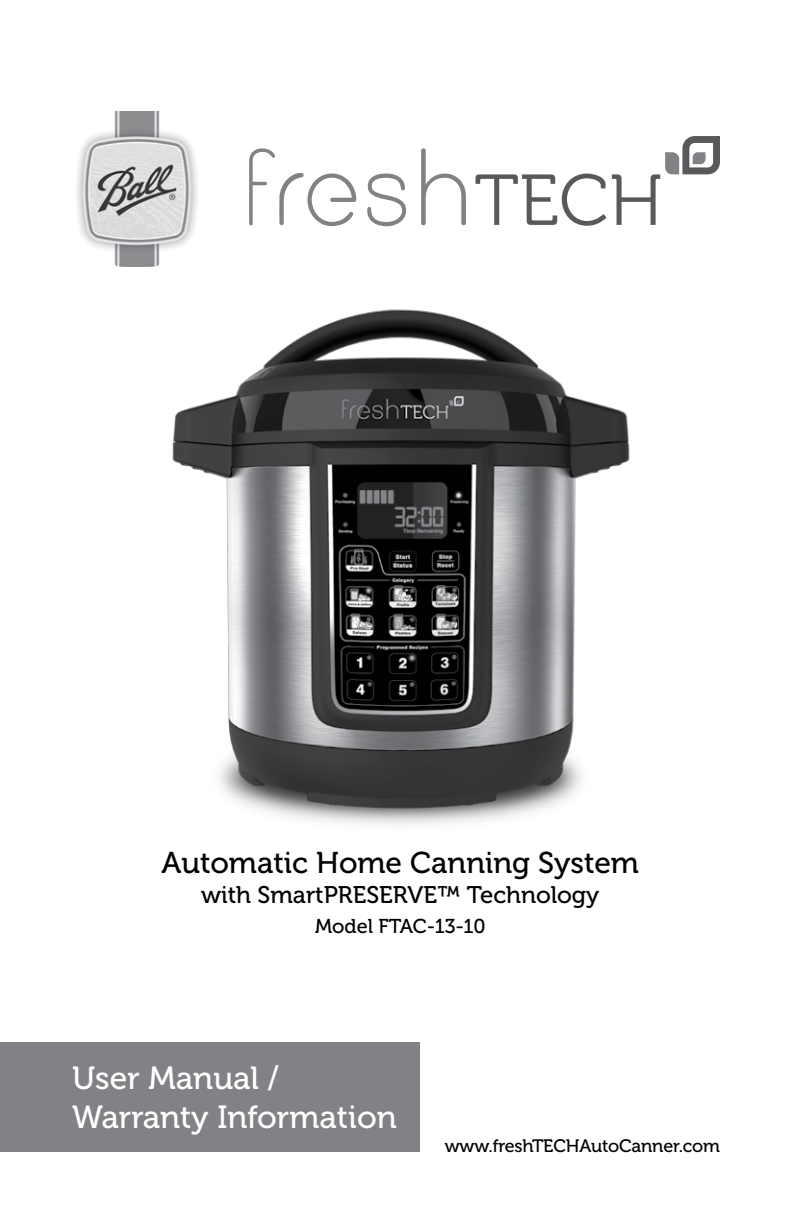
<style>
.page{position:relative;width:792px;height:1224px;background:#fff}
.page>*{position:absolute;margin:0;border:0;box-sizing:border-box;transform-origin:0 0}
.t1{font:32px/38.4px "Museo 500";color:#fff}
.t2{font:30px "Museo 500";color:#000}
.t3{font:24px "Museo 500";color:#000}
.t4{font:20px "Museo 500";color:#000}
.t5{font:18px "Museo 500";letter-spacing:-.01em;color:#000}
</style>
<div class="page">
<img style="left:77px;top:112px;width:121px;height:140px">
<svg style="left:249px;top:136px;width:471px;height:90px"></svg>
<div style="left:0;top:1043px;width:419px;height:109px;background:#808285"></div>
<img style="left:114px;top:252px;width:516px;height:573px">
<p class="t2" style="left:162px;top:847px;width:479px">Automatic Home Canning System</p>
<p class="t3" style="left:201px;top:882px;width:400px">with SmartPRESERVE™ Technology</p>
<p class="t4" style="left:315px;top:916px;width:172px">Model FTAC-13-10</p>
<p class="t1" style="left:72px;top:1060px;width:326px">User Manual /<br>Warranty Information</p>
<p class="t5" style="left:445px;top:1136px;width:277px">www.freshTECHAutoCanner.com</p>
</div>
